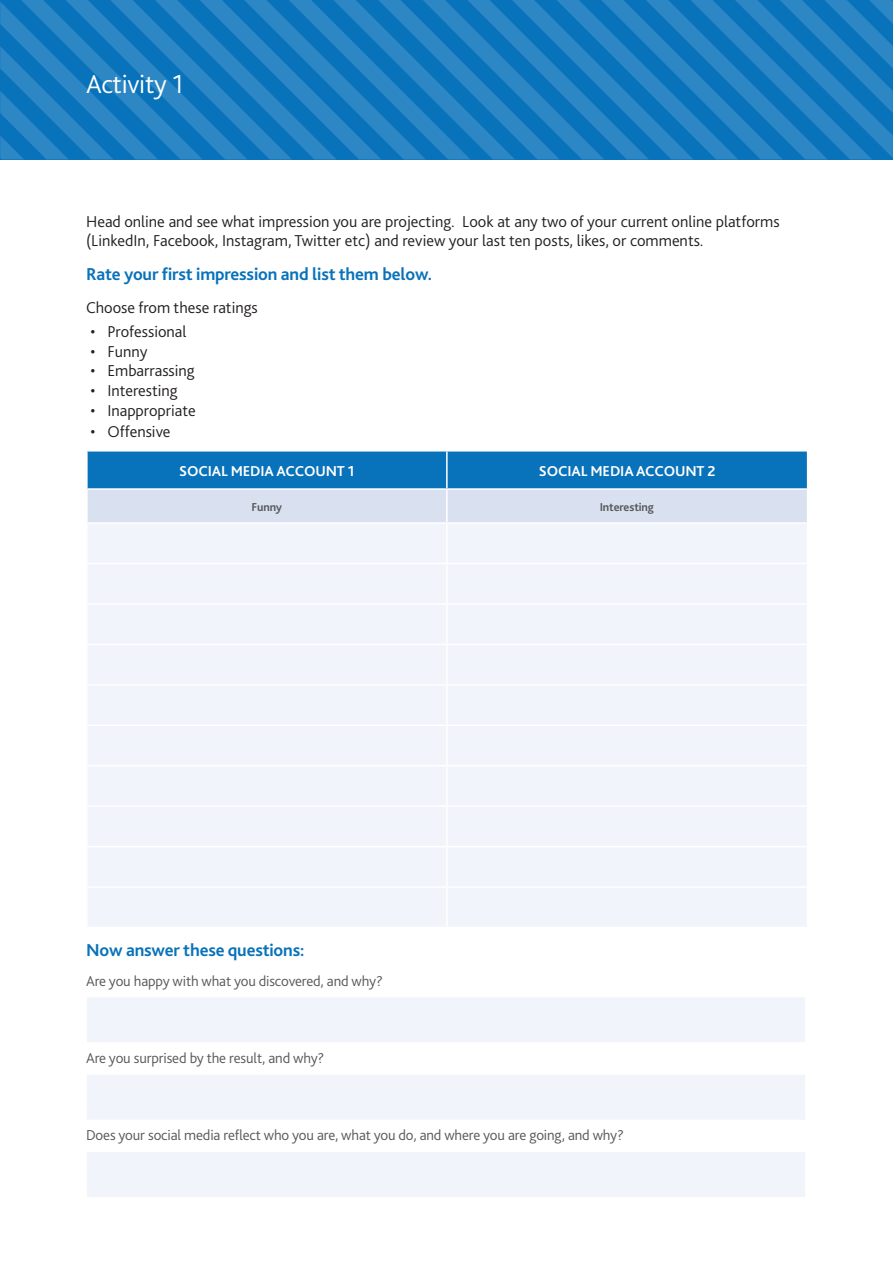
<style>
.page{position:relative;width:893px;height:1263px;background:#fff}
.page>*{position:absolute;margin:0;border:0;box-sizing:border-box;transform-origin:0 0}
.t1{font:300 27px "Bliss 2";letter-spacing:-.01em;color:#fff}
.t2{font:700 18px "Bliss 2";letter-spacing:-.01em;color:#0872ba}
.t3{font:300 16.5px/19.8px "Bliss 2";color:#231f20}
.t4{font:300 15px "Bliss 2";letter-spacing:-.01em;color:#57585a}
.t5{font:700 15px "Bliss 2";letter-spacing:-.01em;color:#fff}
.t6{font:700 12px "Bliss 2";letter-spacing:-.01em;color:#57585a}
</style>
<div class="page">
<svg style="left:0;top:0;width:893px;height:159px;background:#197cbe"></svg>
<svg style="left:88px;top:451px;width:719px;height:71px;background:#6aa6d4"></svg>
<div style="left:88px;top:524px;width:719px;height:403px;background:#f1f4fa"></div>
<hr style="left:446px;top:451px;width:2px;height:37px;background:#fff">
<hr style="left:86px;top:488px;width:361px;height:2px;background:#fff">
<hr style="left:447px;top:488px;width:360px;height:2px;background:#fff">
<hr style="left:446px;top:490px;width:2px;height:32px;background:#fff">
<hr style="left:446px;top:524px;width:2px;height:39px;background:#fff">
<hr style="left:86px;top:563px;width:361px;height:1px;background:#fff">
<hr style="left:447px;top:563px;width:360px;height:1px;background:#fff">
<hr style="left:446px;top:564px;width:2px;height:39px;background:#fff">
<hr style="left:86px;top:603px;width:361px;height:2px;background:#fff">
<hr style="left:447px;top:603px;width:360px;height:2px;background:#fff">
<hr style="left:446px;top:605px;width:2px;height:39px;background:#fff">
<hr style="left:86px;top:644px;width:361px;height:1px;background:#fff">
<hr style="left:447px;top:644px;width:360px;height:1px;background:#fff">
<hr style="left:446px;top:645px;width:2px;height:39px;background:#fff">
<hr style="left:86px;top:684px;width:361px;height:2px;background:#fff">
<hr style="left:447px;top:684px;width:360px;height:2px;background:#fff">
<hr style="left:446px;top:686px;width:2px;height:38px;background:#fff">
<hr style="left:86px;top:724px;width:361px;height:2px;background:#fff">
<hr style="left:447px;top:724px;width:360px;height:2px;background:#fff">
<hr style="left:446px;top:726px;width:2px;height:39px;background:#fff">
<hr style="left:86px;top:765px;width:361px;height:1px;background:#fff">
<hr style="left:447px;top:765px;width:360px;height:1px;background:#fff">
<hr style="left:446px;top:766px;width:2px;height:39px;background:#fff">
<hr style="left:86px;top:805px;width:361px;height:2px;background:#fff">
<hr style="left:447px;top:805px;width:360px;height:2px;background:#fff">
<hr style="left:446px;top:807px;width:2px;height:39px;background:#fff">
<hr style="left:86px;top:846px;width:361px;height:1px;background:#fff">
<hr style="left:447px;top:846px;width:360px;height:1px;background:#fff">
<hr style="left:446px;top:847px;width:2px;height:39px;background:#fff">
<hr style="left:86px;top:886px;width:361px;height:2px;background:#fff">
<hr style="left:447px;top:886px;width:360px;height:2px;background:#fff">
<hr style="left:446px;top:888px;width:2px;height:39px;background:#fff">
<div style="left:86px;top:996px;width:720px;height:47px;background:#f1f4fa"></div>
<hr style="left:86px;top:997px;width:1px;height:45px;background:#fff">
<hr style="left:805px;top:997px;width:1px;height:45px;background:#fff">
<hr style="left:86px;top:996px;width:720px;height:1px;background:#fff">
<hr style="left:86px;top:1042px;width:720px;height:2px;background:#fff">
<div style="left:86px;top:1074px;width:720px;height:46px;background:#f1f4fa"></div>
<hr style="left:86px;top:1075px;width:1px;height:45px;background:#fff">
<hr style="left:805px;top:1075px;width:1px;height:45px;background:#fff">
<hr style="left:86px;top:1073px;width:720px;height:2px;background:#fff">
<div style="left:86px;top:1151px;width:720px;height:47px;background:#f1f4fa"></div>
<hr style="left:86px;top:1152px;width:1px;height:45px;background:#fff">
<hr style="left:805px;top:1152px;width:1px;height:45px;background:#fff">
<hr style="left:86px;top:1151px;width:720px;height:1px;background:#fff">
<hr style="left:86px;top:1197px;width:720px;height:1px;background:#fff">
<h1 class="t1" style="left:86px;top:67px;width:99px">Activity 1</h1>
<p class="t3" style="left:86px;top:211px;width:695px">Head online and see what impression you are projecting. Look at any two of your current online platforms (LinkedIn, Facebook, Instagram, Twitter etc) and review your last ten posts, likes, or comments.</p>
<p class="t2" style="left:86px;top:263px;width:347px">Rate your first impression and list them below.</p>
<p class="t3" style="left:86px;top:297px;width:173px">Choose from these ratings</p>
<p class="t3" style="left:90px;top:321px;width:98px">• Professional</p>
<p class="t3" style="left:90px;top:341px;width:58px">• Funny</p>
<p class="t3" style="left:90px;top:361px;width:106px">• Embarrassing</p>
<p class="t3" style="left:90px;top:381px;width:89px">• Interesting</p>
<p class="t3" style="left:90px;top:401px;width:107px">• Inappropriate</p>
<p class="t3" style="left:90px;top:422px;width:82px">• Offensive</p>
<p class="t5" style="left:179px;top:462px;width:177px">SOCIAL MEDIA ACCOUNT 1</p>
<p class="t5" style="left:539px;top:462px;width:178px">SOCIAL MEDIA ACCOUNT 2</p>
<p class="t6" style="left:251px;top:499px;width:32px">Funny</p>
<p class="t6" style="left:600px;top:499px;width:56px">Interesting</p>
<p class="t2" style="left:86px;top:939px;width:220px">Now answer these questions:</p>
<p class="t4" style="left:86px;top:971px;width:298px">Are you happy with what you discovered, and why?</p>
<p class="t4" style="left:86px;top:1049px;width:240px">Are you surprised by the result, and why?</p>
<p class="t4" style="left:86px;top:1126px;width:539px">Does your social media reflect who you are, what you do, and where you are going, and why?</p>
</div>
